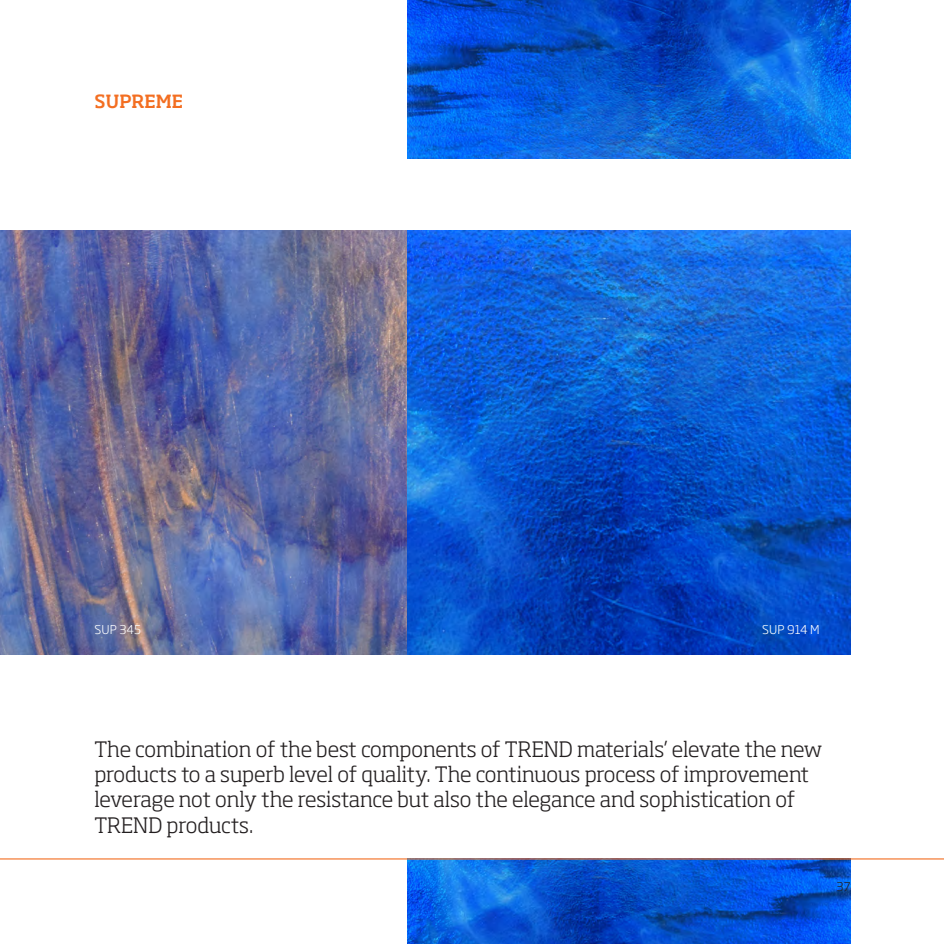
<style>
.page{position:relative;width:944px;height:944px;background:#fff}
.page>*{position:absolute;margin:0;border:0;box-sizing:border-box;transform-origin:0 0}
.t1{font:300 21px/25.2px "Soho Std";letter-spacing:-.01em;color:#231f20}
.t2{font:500 18px "Soho Std";color:#f36e21}
.t3{font:300 12px "Soho Gothic Pro";letter-spacing:.005em;color:#fff}
.t4{font:300 12px "Soho Gothic Pro";color:#231f20}
</style>
<div class="page">
<img style="left:1px;top:230px;width:849px;height:425px">
<img style="left:408px;top:0;width:442px;height:158px">
<img style="left:408px;top:859px;width:442px;height:85px">
<hr style="left:0;top:858px;width:944px;height:1px;background:#f36e21">
<img style="left:0;top:0;width:1px;height:944px">
<p class="t2" style="left:95px;top:89px;width:90px">SUPREME</p>
<p class="t3" style="left:94px;top:620px;width:48px">SUP 345</p>
<p class="t3" style="left:762px;top:620px;width:59px">SUP 914 M</p>
<p class="t1" style="left:94px;top:736px;width:730px">The combination of the best components of TREND materials’ elevate the new products to a superb level of quality. The continuous process of improvement leverage not only the resistance but also the elegance and sophistication of TREND products.</p>
<p class="t4" style="left:837px;top:877px;width:15px">37</p>
</div>
